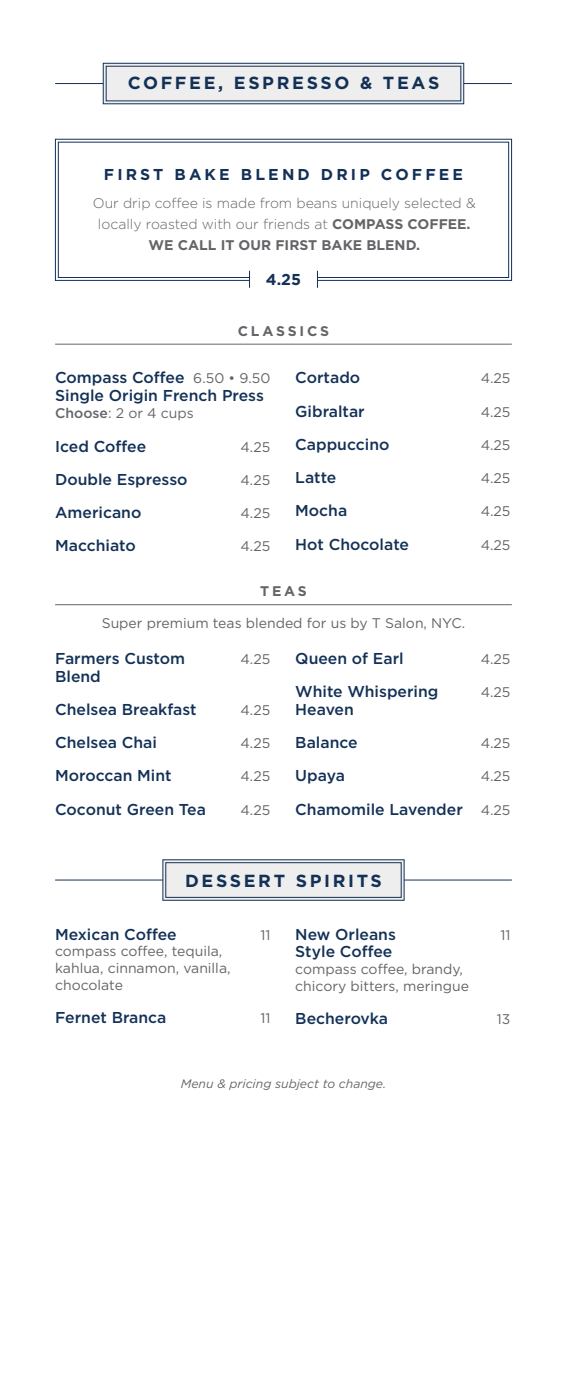
<style>
.page{position:relative;width:567px;height:1386px;background:#fff}
.page>*{position:absolute;margin:0;border:0;box-sizing:border-box;transform-origin:0 0}
.t1{font:700 17.5px "Gotham";letter-spacing:.15em;color:#133156}
.t2{font:500 15.75px/33.2px "Gotham";color:#133156}
.t3{font:700 15.75px "Gotham";letter-spacing:.2em;color:#133156}
.t4{font:14px/16.8px "Gotham";color:#646569}
.t5{font:300 14px/21px "Gotham";color:#646569;text-align:center}
.t6{font:700 14px "Gotham";letter-spacing:.2em;color:#646569}
.t7{font:italic 12.25px "Gotham";color:#646569}
.s1{font-weight:700}
.s2{font-weight:400;font-size:14px;color:#646569}
.s3{font-weight:500}
</style>
<div class="page">
<hr style="left:55px;top:344px;width:457px;height:1px;background:#646569">
<hr style="left:55px;top:604px;width:457px;height:1px;background:#646569">
<hr style="left:55px;top:83px;width:457px;height:1px;background:#133156">
<hr style="left:55px;top:880px;width:457px;height:1px;background:#133156">
<svg style="left:103px;top:63px;width:361px;height:41px"></svg>
<svg style="left:162px;top:859px;width:243px;height:42px"></svg>
<div style="left:166px;top:862px;width:235px;height:36px;border:1px solid #133156"></div>
<svg style="left:55px;top:139px;width:457px;height:142px"></svg>
<div style="left:58px;top:142px;width:451px;height:136px;border:1px solid #133156"></div>
<div style="left:249px;top:268px;width:69px;height:26px;background:#fff"></div>
<svg style="left:317px;top:271px;width:1px;height:17px"></svg>
<svg style="left:249px;top:271px;width:1px;height:17px"></svg>
<p class="t1" style="left:128px;top:71px;width:313px">COFFEE, ESPRESSO &amp; TEAS</p>
<p class="t3" style="left:104px;top:164px;width:361px">FIRST BAKE BLEND DRIP COFFEE</p>
<p class="t5" style="left:93px;top:192px;width:385px">Our drip coffee is made from beans uniquely selected &amp; locally roasted with our friends at <span class="s1">COMPASS COFFEE.<br>WE CALL IT OUR FIRST BAKE BLEND.</span></p>
<p class="t3" style="left:266px;top:269px;width:37px">4.25</p>
<p class="t6" style="left:238px;top:322px;width:93px">CLASSICS</p>
<p class="t2" style="left:55px;top:369px;width:217px;line-height:17.5px">Compass Coffee <span class="s2">6.50 9.50<br></span>Single Origin French Press</p>
<p class="t4" style="left:55px;top:405px;width:140px"><span class="s3">Choose</span>: 2 or 4 cups</p>
<p class="t2" style="left:55px;top:429px;width:93px">Iced Coffee</p>
<p class="t4" style="left:241px;top:438px;width:31px">4.25</p>
<p class="t2" style="left:55px;top:462px;width:134px">Double Espresso</p>
<p class="t4" style="left:241px;top:471px;width:31px">4.25</p>
<p class="t2" style="left:55px;top:496px;width:88px">Americano</p>
<p class="t4" style="left:241px;top:505px;width:31px">4.25</p>
<p class="t2" style="left:55px;top:529px;width:82px">Macchiato</p>
<p class="t4" style="left:241px;top:538px;width:31px">4.25</p>
<p class="t2" style="left:295px;top:361px;width:66px">Cortado</p>
<p class="t4" style="left:481px;top:370px;width:31px">4.25</p>
<p class="t2" style="left:295px;top:394px;width:71px">Gibraltar</p>
<p class="t4" style="left:481px;top:403px;width:31px">4.25</p>
<p class="t2" style="left:295px;top:427px;width:96px">Cappuccino</p>
<p class="t4" style="left:481px;top:436px;width:31px">4.25</p>
<p class="t2" style="left:295px;top:461px;width:43px">Latte</p>
<p class="t4" style="left:481px;top:470px;width:31px">4.25</p>
<p class="t2" style="left:295px;top:494px;width:54px">Mocha</p>
<p class="t4" style="left:481px;top:503px;width:31px">4.25</p>
<p class="t2" style="left:295px;top:527px;width:115px">Hot Chocolate</p>
<p class="t4" style="left:481px;top:536px;width:31px">4.25</p>
<p class="t6" style="left:260px;top:582px;width:48px">TEAS</p>
<p class="t4" style="left:102px;top:615px;width:365px">Super premium teas blended for us by T Salon, NYC.</p>
<p class="t2" style="left:55px;top:642px;width:131px">Farmers Custom</p>
<p class="t4" style="left:241px;top:650px;width:31px">4.25</p>
<p class="t2" style="left:55px;top:659px;width:143px">Blend<br>Chelsea Breakfast</p>
<p class="t4" style="left:241px;top:701px;width:31px">4.25</p>
<p class="t2" style="left:55px;top:726px;width:103px">Chelsea Chai</p>
<p class="t4" style="left:241px;top:734px;width:31px">4.25</p>
<p class="t2" style="left:55px;top:759px;width:118px">Moroccan Mint</p>
<p class="t4" style="left:241px;top:768px;width:31px">4.25</p>
<p class="t2" style="left:55px;top:792px;width:152px">Coconut Green Tea</p>
<p class="t4" style="left:241px;top:801px;width:31px">4.25</p>
<p class="t2" style="left:295px;top:642px;width:110px">Queen of Earl</p>
<p class="t4" style="left:481px;top:650px;width:31px">4.25</p>
<p class="t2" style="left:295px;top:675px;width:145px">White Whispering</p>
<p class="t4" style="left:481px;top:684px;width:31px">4.25</p>
<p class="t2" style="left:295px;top:692px;width:64px">Heaven<br>Balance</p>
<p class="t4" style="left:481px;top:734px;width:31px">4.25</p>
<p class="t2" style="left:295px;top:759px;width:51px">Upaya</p>
<p class="t4" style="left:481px;top:768px;width:31px">4.25</p>
<p class="t2" style="left:295px;top:792px;width:217px">Chamomile Lavender <span class="s2">4.25</span></p>
<p class="t1" style="left:185px;top:869px;width:198px">DESSERT SPIRITS</p>
<p class="t2" style="left:55px;top:917px;width:123px">Mexican Coffee</p>
<p class="t4" style="left:260px;top:926px;width:12px">11</p>
<p class="t4" style="left:55px;top:943px;width:177px">compass coffee, tequila, kahlua, cinnamon, vanilla, chocolate</p>
<p class="t2" style="left:55px;top:1001px;width:113px">Fernet Branca</p>
<p class="t4" style="left:260px;top:1010px;width:12px">11</p>
<p class="t2" style="left:295px;top:917px;width:102px">New Orleans</p>
<p class="t4" style="left:501px;top:926px;width:12px">11</p>
<p class="t2" style="left:295px;top:935px;width:99px">Style Coffee</p>
<p class="t4" style="left:295px;top:960px;width:175px">compass coffee, brandy, chicory bitters, meringue</p>
<p class="t2" style="left:295px;top:1002px;width:94px">Becherovka</p>
<p class="t4" style="left:497px;top:1010px;width:15px">13</p>
<p class="t7" style="left:181px;top:1076px;width:207px">Menu &amp; pricing subject to change.</p>
</div>
